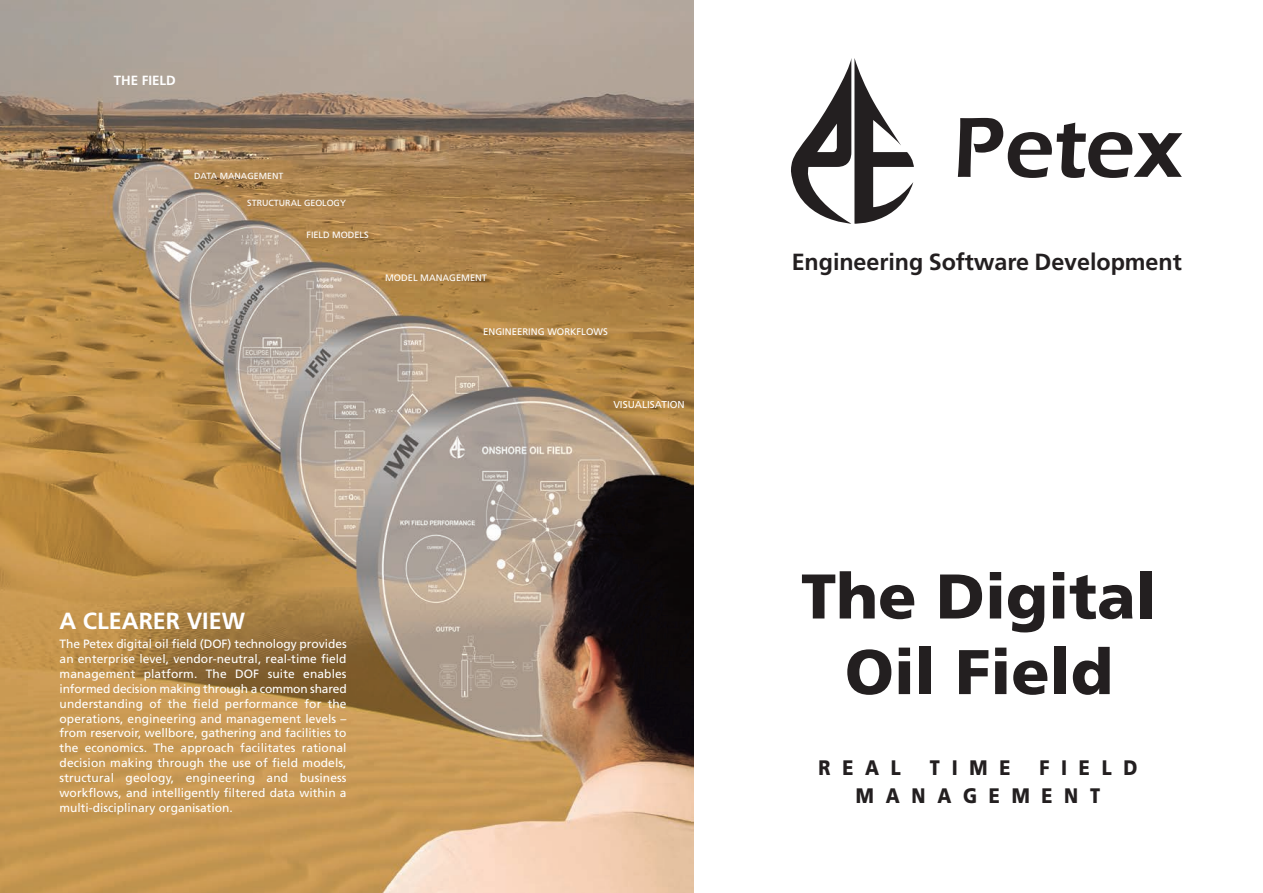
<style>
.page{position:relative;width:1263px;height:893px;background:#fff}
.page>*{position:absolute;margin:0;border:0;box-sizing:border-box;transform-origin:0 0}
.t1{font:900 63px/75.6px "Frutiger LT Std";color:#231f20;text-align:center}
.t2{font:700 23.4px "Frutiger LT Std";letter-spacing:-.005em;color:#231f20}
.t3{font:700 23.4px "Frutiger LT Std";color:#fff}
.t4{font:900 21px/28.5px "Frutiger LT Std";letter-spacing:.65em;color:#231f20;scale:.86 1}
.t5{font:700 13.35px "Frutiger LT Std";color:#fff}
.t6{font:12px/14.9px "Frutiger LT Std";color:#fff;text-align:justify}
.t7{font:10.05px "Frutiger LT Std";color:#fff}
.t8{font:9.6px "Frutiger LT Std";color:#fff}
.t9{font:9.3px "Frutiger LT Std";color:#fff}
.t10{font:9.15px "Frutiger LT Std";color:#fff}
.t11{font:8.85px "Frutiger LT Std";color:#fff}
</style>
<div class="page">
<img style="left:0;top:0;width:693px;height:893px">
<svg style="left:958px;top:118px;width:224px;height:60px"></svg>
<svg style="left:791px;top:58px;width:123px;height:166px"></svg>
<p class="t5" style="left:114px;top:73px;width:64px">THE FIELD</p>
<p class="t11" style="left:194px;top:172px;width:91px">DATA MANAGEMENT</p>
<p class="t11" style="left:247px;top:200px;width:100px">STRUCTURAL GEOLOGY</p>
<p class="t10" style="left:306px;top:232px;width:64px">FIELD MODELS</p>
<p class="t9" style="left:385px;top:274px;width:104px">MODEL MANAGEMENT</p>
<p class="t8" style="left:483px;top:328px;width:126px">ENGINEERING WORKFLOWS</p>
<p class="t7" style="left:613px;top:401px;width:73px">VISUALISATION</p>
<h2 class="t3" style="left:60px;top:608px;width:187px">A CLEARER VIEW</h2>
<p class="t6" style="left:60px;top:638px;width:289px">The Petex digital oil field (DOF) technology provides an enterprise level, vendor-neutral, real-time field management platform. The DOF suite enables informed decision making through a common shared understanding of the field performance for the operations, engineering and management levels – from reservoir, wellbore, gathering and facilities to the economics. The approach facilitates rational decision making through the use of field models, structural geology, engineering and business workflows, and intelligently filtered data within a multi-disciplinary organisation.</p>
<h2 class="t2" style="left:792px;top:248px;width:392px">Engineering Software Development</h2>
<h1 class="t1" style="left:801px;top:564px;width:357px">The Digital<br>Oil Field</h1>
<h3 class="t4" style="left:818px;top:755px;width:97px">REAL</h3>
<h3 class="t4" style="left:930px;top:755px;width:95px">TIME</h3>
<h3 class="t4" style="left:856px;top:755px;width:329px;text-indent:183px">FIELD<br>MANAGEMENT</h3>
</div>
